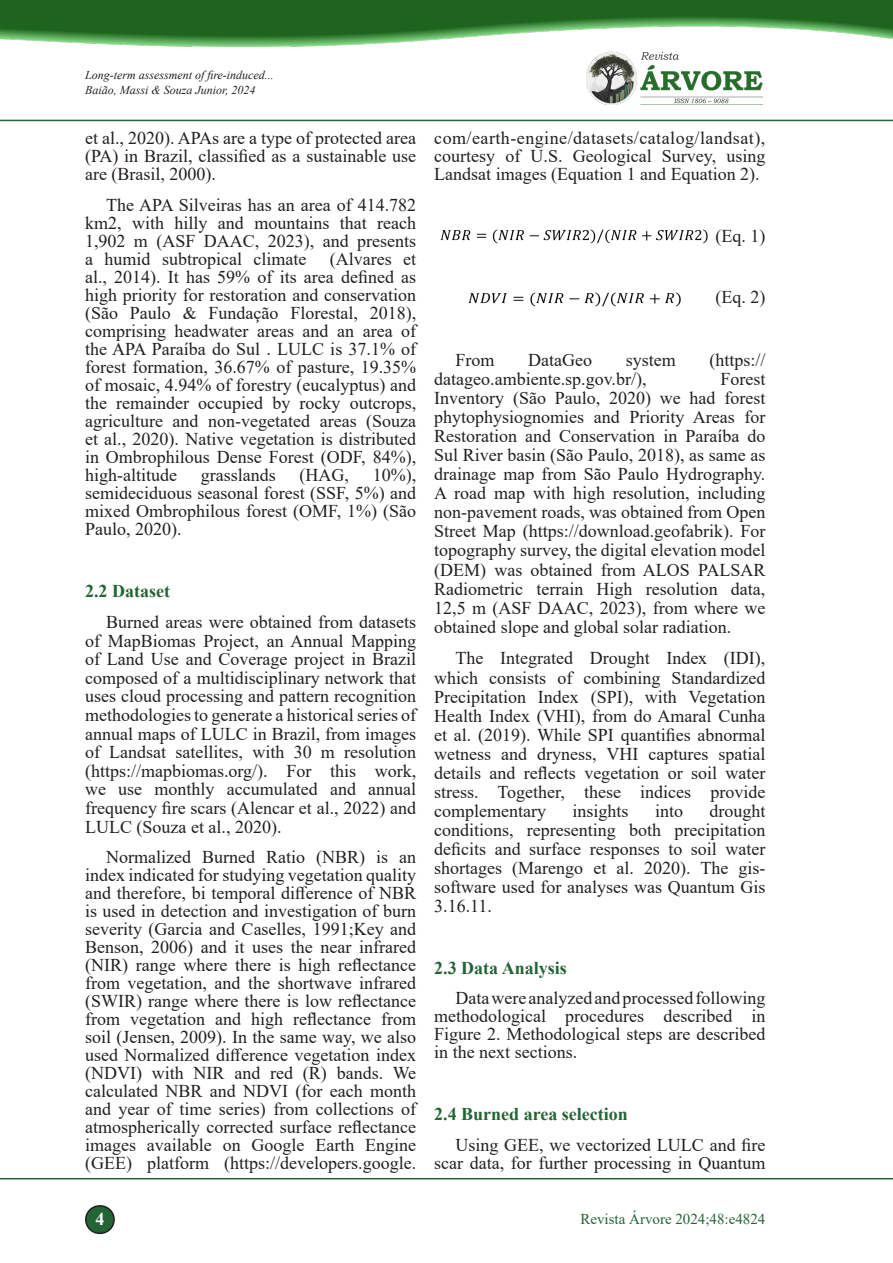
<style>
.page{position:relative;width:893px;height:1263px;background:#fff}
.page>*{position:absolute;margin:0;border:0;box-sizing:border-box;transform-origin:0 0}
.Texto{font:18px/18px "Times New Roman";color:#231f20;text-align:justify}
.Título_2{font:700 18px "Times New Roman";color:#236435}
.t1{font:700 18px "Times New Roman";color:#fff}
.Rodapé{font:15px "Times New Roman";color:#236435}
.Cabeçalho_pag__par{font:italic 12px "Times New Roman";color:#231f20}
</style>
<div class="page">
<img style="left:0;top:0;width:893px;height:47px">
<hr style="left:0;top:120px;width:893px;height:1px;background:#236435">
<hr style="left:0;top:1178px;width:893px;height:1px;background:#236435">
<div style="left:86px;top:1206px;width:28px;height:27px;background:#236435;border-radius:14px"></div>
<div style="left:85px;top:1205px;width:30px;height:29px;border:2px solid #231f20;border-radius:14px"></div>
<img style="left:587px;top:51px;width:176px;height:54px">
<img style="left:440px;top:229px;width:268px;height:15px">
<img style="left:468px;top:292px;width:213px;height:15px">
<p class="Cabeçalho_pag__par" style="left:85px;top:67px;width:190px">Long-term assessment of fire-induced...</p>
<p class="Cabeçalho_pag__par" style="left:85px;top:82px;width:172px">Baião, Massi &amp; Souza Junior, 2024</p>
<p class="Texto" style="left:85px;top:129px;width:333px">et al., 2020). APAs are a type of protected area (PA) in Brazil, classified as a sustainable use are (Brasil, 2000).</p>
<p class="Texto" style="left:85px;top:195px;width:333px;text-indent:21px">The APA Silveiras has an area of 414.782 km2, with hilly and mountains that reach 1,902 m (ASF DAAC, 2023), and presents a humid subtropical climate</p>
<p class="Texto" style="left:85px;top:249px;width:333px;text-indent:245px">(Alvares et al., 2014). It has 59% of its area defined as high priority for restoration and conservation (São Paulo &amp; Fundação Florestal, 2018), comprising headwater areas and an area of the APA Paraíba do Sul . LULC is 37.1% of forest formation, 36.67% of pasture, 19.35% of mosaic, 4.94% of forestry (eucalyptus) and the remainder occupied by rocky outcrops, agriculture and non-vegetated areas (Souza et al., 2020). Native vegetation is distributed in Ombrophilous Dense Forest (ODF, 84%), high-altitude</p>
<p class="Texto" style="left:85px;top:465px;width:333px;text-indent:288px">10%), semideciduous seasonal forest (SSF, 5%) and mixed Ombrophilous forest (OMF, 1%) (São Paulo, 2020).</p>
<p class="Texto" style="left:201px;top:465px;width:76px">grasslands</p>
<p class="Texto" style="left:299px;top:465px;width:51px">(HAG,</p>
<p class="Título_2" style="left:85px;top:578px;width:86px">2.2 Dataset</p>
<p class="Texto" style="left:85px;top:612px;width:333px;line-height:18.6px;text-indent:21px">Burned areas were obtained from datasets of MapBiomas Project, an Annual Mapping of Land Use and Coverage project in Brazil composed of a multidisciplinary network that uses cloud processing and pattern recognition methodologies to generate a historical series of annual maps of LULC in Brazil, from images of Landsat satellites, with 30 m resolution (https://mapbiomas.org/). For this work, we use monthly accumulated and annual frequency fire scars (Alencar et al., 2022) and LULC (Souza et al., 2020).</p>
<p class="Texto" style="left:85px;top:848px;width:333px;text-indent:21px">Normalized Burned Ratio (NBR) is an index indicated for studying vegetation quality and therefore, bi temporal difference of NBR is used in detection and investigation of burn severity (Garcia and Caselles, 1991;Key and Benson, 2006) and it uses the near infrared (NIR) range where there is high reflectance from vegetation, and the shortwave infrared (SWIR) range where there is low reflectance from vegetation and high reflectance from soil (Jensen, 2009). In the same way, we also used Normalized difference vegetation index (NDVI) with NIR and red (R) bands. We calculated NBR and NDVI (for each month and year of time series) from collections of atmospherically corrected surface reflectance images available on Google Earth Engine (GEE) platform (https://developers.google.</p>
<p class="Texto" style="left:434px;top:129px;width:333px">com/earth-engine/datasets/catalog/landsat), courtesy of U.S. Geological Survey, using Landsat images (Equation 1 and Equation 2).</p>
<p class="Texto" style="left:715px;top:226px;width:51px">(Eq. 1)</p>
<p class="Texto" style="left:715px;top:288px;width:51px">(Eq. 2)</p>
<p class="Texto" style="left:455px;top:350px;width:41px">From</p>
<p class="Texto" style="left:528px;top:350px;width:65px">DataGeo</p>
<p class="Texto" style="left:626px;top:350px;width:52px">system</p>
<p class="Texto" style="left:709px;top:350px;width:58px">(https://</p>
<p class="Texto" style="left:434px;top:369px;width:214px">datageo.ambiente.sp.gov.br/),</p>
<p class="Texto" style="left:434px;top:369px;width:333px;line-height:19px;text-indent:286px">Forest Inventory (São Paulo, 2020) we had forest phytophysiognomies and Priority Areas for Restoration and Conservation in Paraíba do Sul River basin (São Paulo, 2018), as same as drainage map from São Paulo Hydrography.<br>A road map with high resolution, including non-pavement roads, was obtained from Open Street Map (https://download.geofabrik). For topography survey, the digital elevation model (DEM) was obtained from ALOS PALSAR Radiometric terrain High resolution data, 12,5 m (ASF DAAC, 2023), from where we obtained slope and global solar radiation.</p>
<p class="Texto" style="left:434px;top:648px;width:333px;line-height:19px;text-indent:21px">The Integrated Drought Index (IDI), which consists of combining Standardized Precipitation Index (SPI), with Vegetation Health Index (VHI), from do Amaral Cunha et al. (2019). While SPI quantifies abnormal wetness and dryness, VHI captures spatial details and reflects vegetation or soil water stress. Together, these indices provide complementary</p>
<p class="Texto" style="left:434px;top:801px;width:333px;line-height:19px;text-indent:275px">drought conditions, representing both precipitation deficits and surface responses to soil water shortages (Marengo et al. 2020). The gis&shy;software used for analyses was Quantum Gis 3.16.11.</p>
<p class="Texto" style="left:573px;top:801px;width:58px">insights</p>
<p class="Texto" style="left:655px;top:801px;width:30px">into</p>
<p class="Título_2" style="left:434px;top:955px;width:134px">2.3 Data Analysis</p>
<p class="Texto" style="left:434px;top:989px;width:333px;text-indent:21px">Data were analyzed and processed following methodological procedures described in Figure 2. Methodological steps are described in the next sections.</p>
<p class="Título_2" style="left:434px;top:1101px;width:195px">2.4 Burned area selection</p>
<p class="Texto" style="left:434px;top:1135px;width:333px;text-align:right">Using GEE, we vectorized LULC and fire scar data, for further processing in Quantum</p>
<p class="t1" style="left:95px;top:1206px;width:10px">4</p>
<p class="Rodapé" style="left:580px;top:1208px;width:186px">Revista Árvore 2024;48:e4824</p>
</div>
